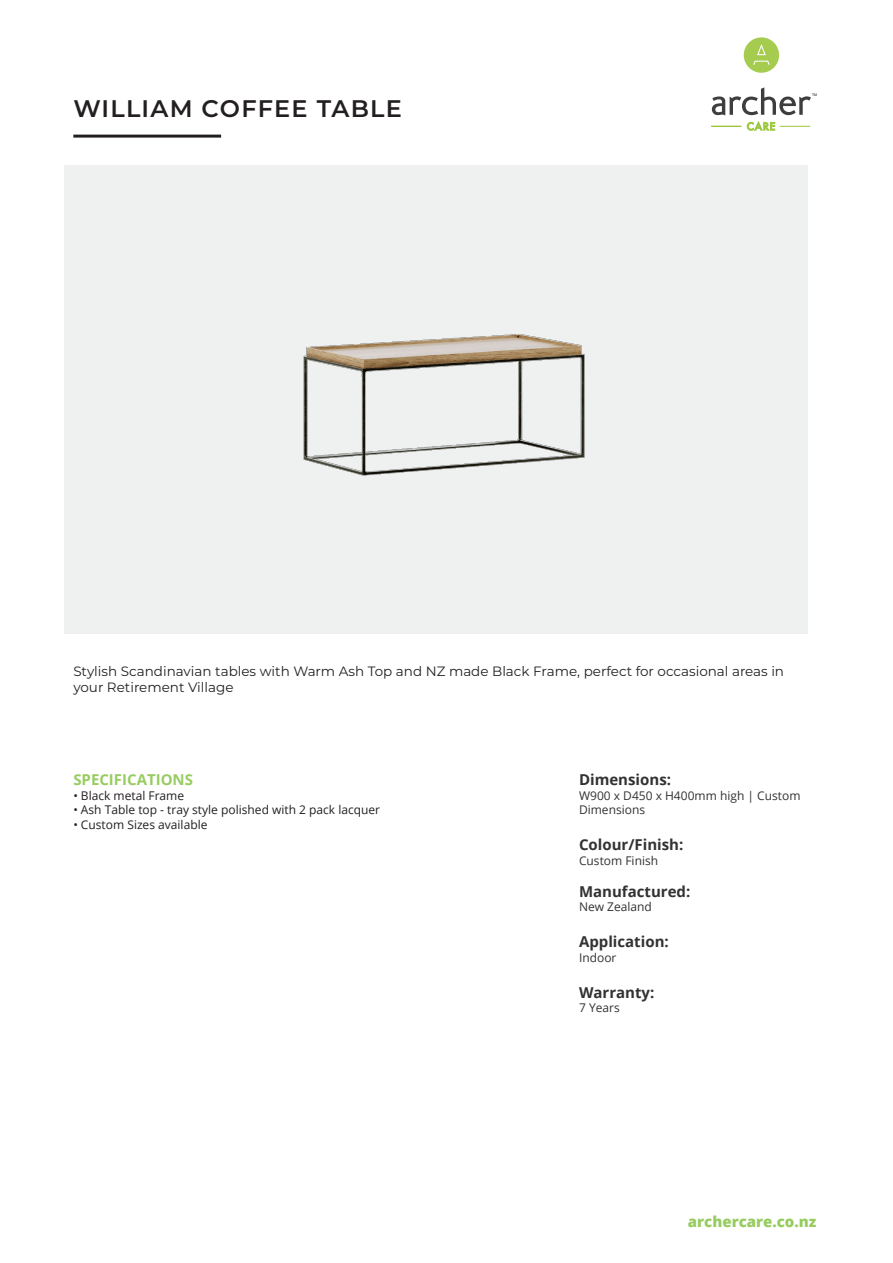
<style>
.page{position:relative;width:893px;height:1263px;background:#fff}
.page>*{position:absolute;margin:0;border:0;box-sizing:border-box;transform-origin:0 0}
.BODY{font:600 24px "Montserrat";letter-spacing:.05em;color:#231f20}
.BODY-2{font:700 15px "Open Sans";color:#333233}
.BODY-3{font:800 15px "Open Sans";color:#98cc61}
.BODY-4{font:700 15px "Open Sans";color:#98cc61}
.t1{font:13.5px/16.2px "Montserrat";color:#231f20}
.BODY-5{font:12px "Open Sans";color:#231f20}
.BODY-6{font:12px/14.4px "Open Sans";color:#333233}
.t2{font:3.6px "Arial";color:#1f2020}
</style>
<div class="page">
<div style="left:65px;top:165px;width:743px;height:469px;background:#eff0f0"></div>
<img style="left:303px;top:334px;width:282px;height:142px">
<div style="left:744px;top:37px;width:35px;height:36px;background:#a5cc4f;border-radius:50%"></div>
<svg style="left:753px;top:44px;width:17px;height:21px"></svg>
<svg style="left:712px;top:87px;width:99px;height:28px"></svg>
<hr style="left:711px;top:126px;width:31px;height:1px;background:#9cc83e">
<hr style="left:780px;top:126px;width:30px;height:1px;background:#9cc83e">
<svg style="left:747px;top:122px;width:28px;height:8px"></svg>
<hr style="left:73px;top:135px;width:148px;height:3px;background:#231f20">
<p class="BODY" style="left:73px;top:92px;width:330px">WILLIAM COFFEE TABLE</p>
<p class="t2" style="left:812px;top:93px;width:7px">TM</p>
<p class="t1" style="left:73px;top:662px;width:712px">Stylish Scandinavian tables with Warm Ash Top and NZ made Black Frame, perfect for occasional areas in your Retirement Village</p>
<p class="BODY-4" style="left:73px;top:769px;width:121px">SPECIFICATIONS</p>
<p class="BODY-5" style="left:73px;top:787px;width:112px">• Black metal Frame</p>
<p class="BODY-5" style="left:73px;top:802px;width:308px">• Ash Table top - tray style polished with 2 pack lacquer</p>
<p class="BODY-5" style="left:73px;top:816px;width:136px">• Custom Sizes available</p>
<p class="BODY-2" style="left:579px;top:769px;width:94px">Dimensions:</p>
<p class="BODY-6" style="left:579px;top:788px;width:223px">W900 x D450 x H400mm high | Custom<br>Dimensions</p>
<p class="BODY-2" style="left:579px;top:834px;width:106px">Colour/Finish:</p>
<p class="BODY-6" style="left:579px;top:853px;width:81px">Custom Finish</p>
<p class="BODY-2" style="left:579px;top:881px;width:113px">Manufactured:</p>
<p class="BODY-6" style="left:579px;top:899px;width:74px">New Zealand</p>
<p class="BODY-2" style="left:579px;top:931px;width:91px">Application:</p>
<p class="BODY-6" style="left:579px;top:950px;width:39px">Indoor</p>
<p class="BODY-2" style="left:579px;top:982px;width:77px">Warranty:</p>
<p class="BODY-6" style="left:579px;top:1000px;width:42px">7 Years</p>
<p class="BODY-3" style="left:688px;top:1210px;width:130px">archercare.co.nz</p>
</div>
